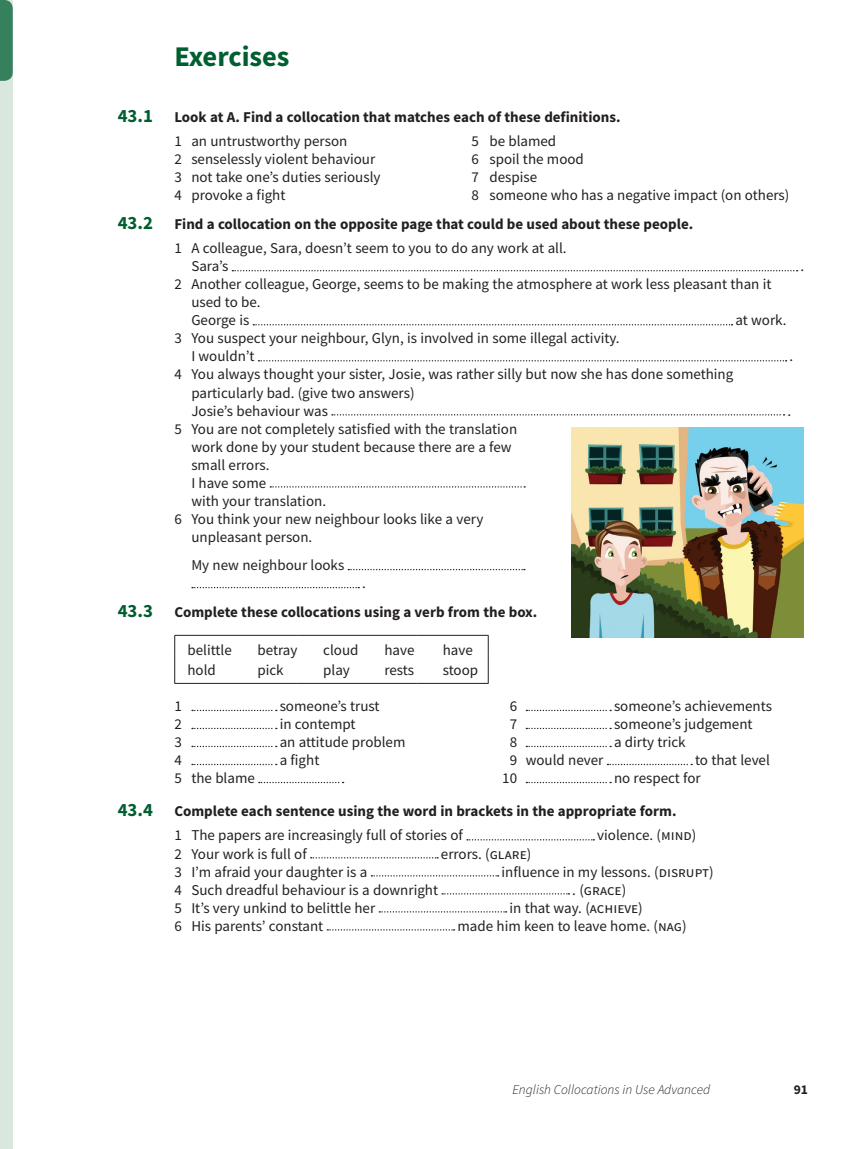
<style>
.page{position:relative;width:859px;height:1149px;background:#fff}
.page>*{position:absolute;margin:0;border:0;box-sizing:border-box;transform-origin:0 0}
.t1{font:700 28.5px "Source Sans Pro";color:#005e31}
.t2{font:700 18.75px "Source Sans Pro";color:#005e31}
.t3{font:15px/18px "Source Sans Pro";color:#231f20}
.t4{font:700 15px/24.3px "Source Sans Pro";color:#231f20}
.t5{font:italic 300 13.5px "Source Sans Pro";color:#231f20}
.t6{font:700 13.5px "Source Sans Pro";color:#231f20}
.s1{font-weight:400}
</style>
<div class="page">
<div style="left:0;top:0;width:13px;height:1148px;background:#dae7df"></div>
<svg style="left:0;top:0;width:13px;height:81px"></svg>
<svg style="left:232px;top:270px;width:566px;height:1px"></svg>
<svg style="left:253px;top:324px;width:479px;height:1px"></svg>
<svg style="left:258px;top:360px;width:529px;height:1px"></svg>
<svg style="left:332px;top:414px;width:452px;height:1px"></svg>
<svg style="left:270px;top:486px;width:255px;height:1px"></svg>
<svg style="left:348px;top:568px;width:177px;height:2px"></svg>
<svg style="left:192px;top:586px;width:167px;height:2px"></svg>
<hr style="left:174px;top:634px;width:58px;height:1px;background:#231f20">
<hr style="left:232px;top:634px;width:66px;height:1px;background:#231f20">
<hr style="left:298px;top:634px;width:61px;height:1px;background:#231f20">
<hr style="left:359px;top:634px;width:58px;height:1px;background:#231f20">
<hr style="left:417px;top:634px;width:72px;height:1px;background:#231f20">
<svg style="left:174px;top:635px;width:1px;height:47px"></svg>
<svg style="left:488px;top:635px;width:1px;height:47px"></svg>
<hr style="left:174px;top:682px;width:58px;height:1px;background:#231f20">
<hr style="left:232px;top:682px;width:66px;height:1px;background:#231f20">
<hr style="left:298px;top:682px;width:61px;height:1px;background:#231f20">
<hr style="left:359px;top:682px;width:58px;height:1px;background:#231f20">
<hr style="left:417px;top:682px;width:72px;height:1px;background:#231f20">
<svg style="left:467px;top:839px;width:127px;height:1px"></svg>
<svg style="left:311px;top:857px;width:127px;height:1px"></svg>
<svg style="left:371px;top:875px;width:128px;height:1px"></svg>
<svg style="left:442px;top:893px;width:127px;height:1px"></svg>
<svg style="left:379px;top:911px;width:128px;height:1px"></svg>
<svg style="left:327px;top:929px;width:128px;height:1px"></svg>
<svg style="left:192px;top:709px;width:85px;height:2px"></svg>
<svg style="left:192px;top:727px;width:85px;height:2px"></svg>
<svg style="left:192px;top:745px;width:85px;height:2px"></svg>
<svg style="left:192px;top:763px;width:85px;height:2px"></svg>
<svg style="left:259px;top:781px;width:85px;height:2px"></svg>
<svg style="left:526px;top:709px;width:85px;height:2px"></svg>
<svg style="left:526px;top:727px;width:85px;height:2px"></svg>
<svg style="left:526px;top:745px;width:85px;height:2px"></svg>
<svg style="left:607px;top:763px;width:85px;height:2px"></svg>
<svg style="left:526px;top:781px;width:85px;height:2px"></svg>
<img style="left:572px;top:428px;width:232px;height:209px">
<p class="t2" style="left:118px;top:103px;width:37px">43.1</p>
<p class="t2" style="left:118px;top:210px;width:37px">43.2</p>
<p class="t2" style="left:118px;top:598px;width:37px">43.3</p>
<p class="t2" style="left:118px;top:796px;width:37px">43.4</p>
<h1 class="t1" style="left:174px;top:37px;width:117px">Exercises</h1>
<p class="t4" style="left:174px;top:104px;width:448px">Look at A. Find a collocation that matches each of these definitions.<br><span class="s1">1 an untrustworthy person</span></p>
<p class="t3" style="left:471px;top:132px;width:86px">5 be blamed</p>
<p class="t3" style="left:174px;top:150px;width:202px">2 senselessly violent behaviour</p>
<p class="t3" style="left:471px;top:150px;width:114px">6 spoil the mood</p>
<p class="t3" style="left:174px;top:168px;width:208px">3 not take one’s duties seriously</p>
<p class="t3" style="left:471px;top:168px;width:67px">7 despise</p>
<p class="t3" style="left:174px;top:186px;width:113px">4 provoke a fight</p>
<p class="t4" style="left:174px;top:181px;width:617px;line-height:28.7px;text-indent:297px"><span class="s1">8 someone who has a negative impact (on others)<br></span>Find a collocation on the opposite page that could be used about these people.</p>
<p class="t3" style="left:191px;top:239px;width:377px;text-indent:-17px">1 A colleague, Sara, doesn’t seem to you to do any work at all.<br>Sara’s</p>
<p class="t3" style="left:191px;top:275px;width:582px;text-indent:-17px">2 Another colleague, George, seems to be making the atmosphere at work less pleasant than it used to be.<br>George is</p>
<p class="t3" style="left:735px;top:311px;width:53px">at work.</p>
<p class="t3" style="left:191px;top:329px;width:430px;text-indent:-17px">3 You suspect your neighbour, Glyn, is involved in some illegal activity.<br>I wouldn’t</p>
<p class="t3" style="left:191px;top:365px;width:543px;text-indent:-17px">4 You always thought your sister, Josie, was rather silly but now she has done something particularly bad. (give two answers)<br>Josie’s behaviour was</p>
<p class="t3" style="left:174px;top:419px;width:344px">5 You are not completely satisfied with the translation</p>
<p class="t3" style="left:191px;top:437px;width:322px">work done by your student because there are a few</p>
<p class="t3" style="left:191px;top:455px;width:80px">small errors.</p>
<p class="t3" style="left:191px;top:473px;width:76px">I have some</p>
<p class="t3" style="left:191px;top:491px;width:136px">with your translation.</p>
<p class="t3" style="left:174px;top:509px;width:310px">6 You think your new neighbour looks like a very</p>
<p class="t3" style="left:191px;top:527px;width:122px">unpleasant person.</p>
<p class="t3" style="left:191px;top:556px;width:154px">My new neighbour looks</p>
<p class="t4" style="left:174px;top:568px;width:364px;line-height:28.7px;text-indent:188px"><span class="s1">.<br></span>Complete these collocations using a verb from the box.</p>
<p class="t3" style="left:187px;top:640px;width:46px">belittle</p>
<p class="t3" style="left:257px;top:640px;width:42px">betray</p>
<p class="t3" style="left:323px;top:640px;width:37px">cloud</p>
<p class="t3" style="left:384px;top:640px;width:32px">have</p>
<p class="t3" style="left:443px;top:640px;width:32px">have</p>
<p class="t3" style="left:187px;top:660px;width:30px">hold</p>
<p class="t3" style="left:257px;top:660px;width:28px">pick</p>
<p class="t3" style="left:323px;top:660px;width:28px">play</p>
<p class="t3" style="left:384px;top:660px;width:31px">rests</p>
<p class="t3" style="left:443px;top:660px;width:37px">stoop</p>
<p class="t3" style="left:174px;top:696px;width:9px">1</p>
<p class="t3" style="left:280px;top:696px;width:101px">someone’s trust</p>
<p class="t3" style="left:174px;top:714px;width:9px">2</p>
<p class="t3" style="left:280px;top:714px;width:77px">in contempt</p>
<p class="t3" style="left:174px;top:732px;width:9px">3</p>
<p class="t3" style="left:280px;top:732px;width:127px">an attitude problem</p>
<p class="t3" style="left:174px;top:750px;width:9px">4</p>
<p class="t3" style="left:280px;top:750px;width:41px">a fight</p>
<p class="t3" style="left:174px;top:768px;width:82px">5 the blame</p>
<p class="t3" style="left:510px;top:696px;width:9px">6</p>
<p class="t3" style="left:614px;top:696px;width:159px">someone’s achievements</p>
<p class="t3" style="left:510px;top:714px;width:9px">7</p>
<p class="t3" style="left:614px;top:714px;width:140px">someone’s judgement</p>
<p class="t3" style="left:510px;top:732px;width:9px">8</p>
<p class="t3" style="left:614px;top:732px;width:73px">a dirty trick</p>
<p class="t3" style="left:510px;top:750px;width:95px">9 would never</p>
<p class="t3" style="left:695px;top:750px;width:76px">to that level</p>
<p class="t3" style="left:502px;top:768px;width:16px">10</p>
<p class="t3" style="left:614px;top:768px;width:88px">no respect for</p>
<p class="t4" style="left:174px;top:798px;width:504px">Complete each sentence using the word in brackets in the appropriate form.<br><span class="s1">1 The papers are increasingly full of stories of</span></p>
<p class="t3" style="left:597px;top:826px;width:101px">violence. (mind)</p>
<p class="t3" style="left:174px;top:844px;width:134px">2 Your work is full of</p>
<p class="t3" style="left:441px;top:844px;width:92px">errors. (glare)</p>
<p class="t3" style="left:174px;top:862px;width:195px">3 I’m afraid your daughter is a</p>
<p class="t3" style="left:502px;top:862px;width:214px">influence in my lessons. (disrupt)</p>
<p class="t3" style="left:174px;top:880px;width:265px">4 Such dreadful behaviour is a downright</p>
<p class="t3" style="left:572px;top:880px;width:55px">. (grace)</p>
<p class="t3" style="left:174px;top:898px;width:202px">5 It’s very unkind to belittle her</p>
<p class="t3" style="left:509px;top:898px;width:135px">in that way. (achieve)</p>
<p class="t3" style="left:174px;top:916px;width:150px">6 His parents’ constant</p>
<p class="t3" style="left:457px;top:916px;width:231px">made him keen to leave home. (nag)</p>
<p class="t3" style="left:789px;top:347px;width:5px">.</p>
<p class="t3" style="left:787px;top:401px;width:5px">.</p>
<p class="t3" style="left:800px;top:257px;width:5px">.</p>
<p class="t5" style="left:512px;top:1080px;width:199px">English Collocations in Use Advanced</p>
<p class="t6" style="left:794px;top:1079px;width:16px">91</p>
</div>
